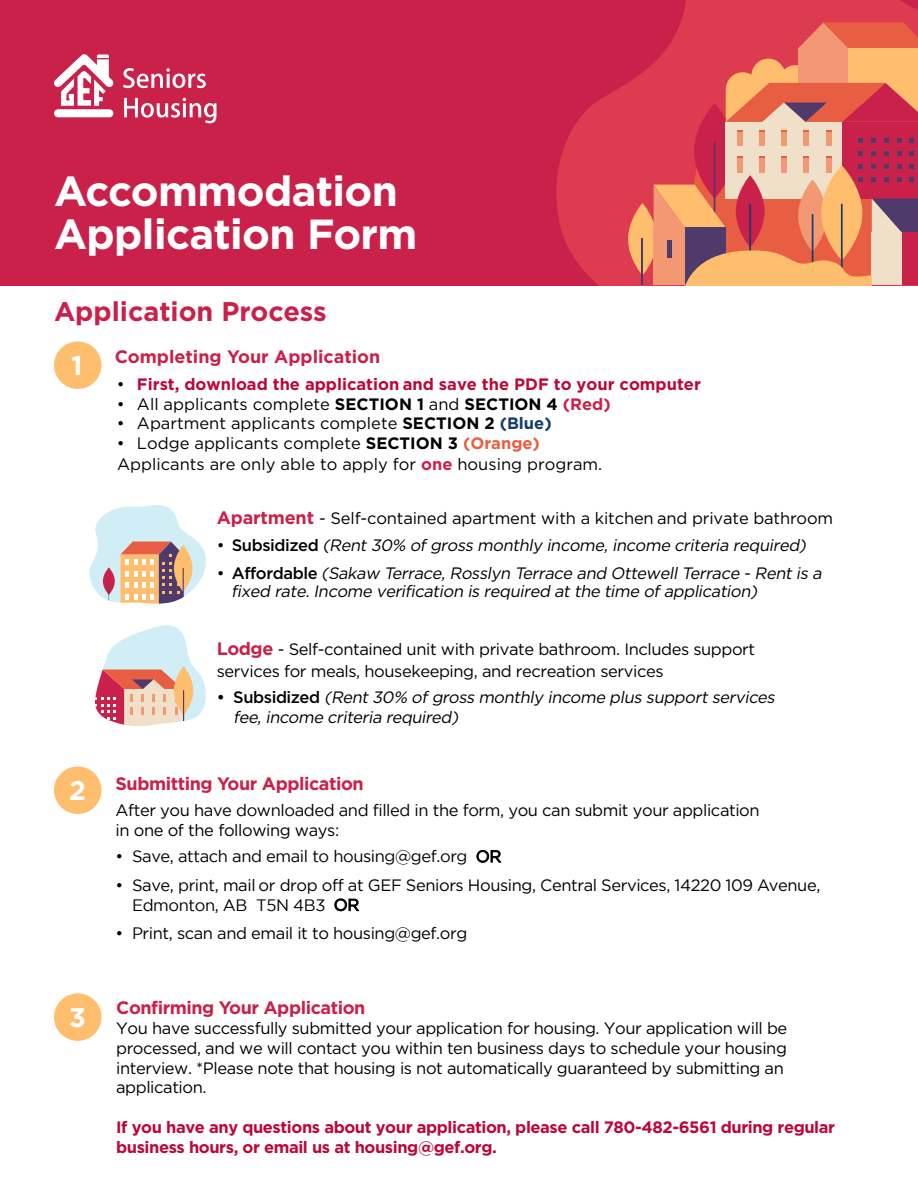
<style>
.page{position:relative;width:918px;height:1188px;background:#fff}
.page>*{position:absolute;margin:0;border:0;box-sizing:border-box;transform-origin:0 0}
.t1{font:700 42px/43.5px "Gotham HTF";letter-spacing:-.015em;color:#fff}
.t2{font:700 27px "Gotham HTF";color:#c9214a}
.t3{font:700 27px "Gotham HTF";color:#fff}
.t4{font:700 18px "Gotham HTF";letter-spacing:-.025em;color:#c9214a}
.t5{font:700 18px "Gotham HTF";color:#c9214a}
.t6{font:16.5px/19.8px "Gotham";letter-spacing:-.025em;color:#000}
.t7{font:italic 16.5px/18.1px "Gotham HTF";color:#000}
.t8{font:16.5px/19.5px "Gotham HTF";letter-spacing:-.025em;color:#000}
.t9{font:16.5px/20.1px "Gotham HTF";color:#000}
.t10{font:700 16.5px/19.8px "Gotham";letter-spacing:-.025em;color:#bb0839}
.t11{font:700 16.5px "Gotham";color:#bb0839}
.s1{font-family:"Gotham HTF";font-weight:400;color:#000}
.s2{font-weight:700}
.s3{font-weight:700;color:#c9214a}
.s4{font-weight:700;color:#123d6b}
.s5{font-weight:700;color:#e85e42}
.s6{font-family:"Gotham HTF";font-weight:700;font-size:18px;color:#c9214a}
.s7{font-family:"Gotham HTF"}
.s8{font-style:normal}
.s9{font-weight:500;font-style:normal}
.s10{font-family:"Gotham"}
</style>
<div class="page">
<div style="left:0;top:0;width:918px;height:285px;background:#c9214a"></div>
<svg style="left:123px;top:68px;width:83px;height:20px"></svg>
<svg style="left:124px;top:98px;width:93px;height:25px"></svg>
<svg style="left:54px;top:54px;width:60px;height:63px"></svg>
<svg style="left:89px;top:505px;width:117px;height:99px"></svg>
<svg style="left:95px;top:625px;width:111px;height:102px"></svg>
<svg style="left:174px;top:666px;width:19px;height:49px"></svg>
<hr style="left:183px;top:690px;width:1px;height:31px;background:#4f3b6b">
<div style="left:54px;top:341px;width:48px;height:48px;background:#ffbd6e;border-radius:50%"></div>
<div style="left:54px;top:766px;width:48px;height:48px;background:#ffbd6e;border-radius:50%"></div>
<div style="left:54px;top:993px;width:48px;height:48px;background:#ffbd6e;border-radius:50%"></div>
<svg style="left:556px;top:0;width:362px;height:285px;fill:#dd3b4f"></svg>
<svg style="left:628px;top:203px;width:29px;height:72px;fill:#ffbd6e"></svg>
<hr style="left:642px;top:238px;width:1px;height:47px;background:#4f3b6b">
<svg style="left:694px;top:103px;width:41px;height:96px"></svg>
<hr style="left:714px;top:142px;width:1px;height:76px;background:#4f3b6b">
<svg style="left:798px;top:23px;width:120px;height:26px"></svg>
<div style="left:798px;top:49px;width:51px;height:73px;background:#f29673"></div>
<div style="left:849px;top:49px;width:69px;height:73px;background:#ffbd6e"></div>
<div style="left:726px;top:122px;width:116px;height:77px;background:#f0e0c9"></div>
<div style="left:842px;top:122px;width:76px;height:77px;background:#c9214a"></div>
<div style="left:737px;top:131px;width:5px;height:15px;background:#f29973"></div>
<div style="left:759px;top:131px;width:6px;height:15px;background:#f29973"></div>
<div style="left:781px;top:131px;width:6px;height:15px;background:#f29973"></div>
<div style="left:804px;top:131px;width:5px;height:15px;background:#f29973"></div>
<div style="left:826px;top:131px;width:5px;height:15px;background:#f29973"></div>
<svg style="left:726px;top:59px;width:192px;height:84px"></svg>
<svg style="left:654px;top:151px;width:264px;height:134px"></svg>
<h1 class="t1" style="left:54px;top:168px;width:365px">Accommodation<br>Application Form</h1>
<h2 class="t2" style="left:54px;top:296px;width:274px">Application Process</h2>
<p class="t5" style="left:115px;top:346px;width:267px">Completing Your Application</p>
<h2 class="t3" style="left:71px;top:350px;width:13px">1</h2>
<p class="t11" style="left:117px;top:373px;width:586px"><span class="s1">•</span> First, download the application and save the PDF to your computer</p>
<p class="t9" style="left:117px;top:393px;width:496px">• All applicants complete <span class="s2">SECTION 1</span> and <span class="s2">SECTION 4</span> <span class="s3">(Red)</span></p>
<p class="t9" style="left:117px;top:413px;width:436px">• Apartment applicants complete <span class="s2">SECTION 2</span> <span class="s4">(Blue)</span></p>
<p class="t9" style="left:117px;top:433px;width:487px">• Lodge applicants complete <span class="s2">SECTION 3</span> <span class="s5">(Orange)<br></span>Applicants are only able to apply for <span class="s3">one</span> housing program.</p>
<p class="t6" style="left:217px;top:508px;width:618px"><span class="s6">Apartment</span> <span class="s7">-</span> Self-contained apartment <span class="s7">with a kitchen</span> and private bathroom</p>
<p class="t7" style="left:217px;top:536px;width:594px"><span class="s8">•</span> <span class="s9">S u b s i d i z e d</span> (Rent 30% of gross monthly income, income criteria required)</p>
<p class="t7" style="left:231px;top:564px;width:595px;text-indent:-15px"><span class="s8">•</span> <span class="s9">A ff o r d a b l e</span> (Sakaw Terrace, Rosslyn Terrace and Ottewell Terrace - Rent is a fixed rate. Income verification is required at the time of application)</p>
<h2 class="t3" style="left:69px;top:775px;width:18px">2</h2>
<h2 class="t3" style="left:69px;top:1002px;width:18px">3</h2>
<p class="t6" style="left:217px;top:639px;width:540px"><span class="s6">Lodge</span> <span class="s7">-</span> Self-contained unit with private bathroom. <span class="s7">Includes support</span></p>
<p class="t8" style="left:217px;top:661px;width:448px">services for meals, housekeeping, and recreation services</p>
<p class="t7" style="left:233px;top:688px;width:546px;line-height:19.8px;text-indent:-17px"><span class="s9">• S u b s i d i z e d</span> (Rent 30% of gross monthly income plus support services fee, income criteria required)</p>
<p class="t4" style="left:116px;top:773px;width:250px">Submitting Your Application</p>
<p class="t8" style="left:116px;top:800px;width:646px">After you have <span class="s10">downloaded and filled in</span> the <span class="s10">form</span>, you can submit your application in one of the following ways:</p>
<p class="t6" style="left:116px;top:846px;width:387px"><span class="s7">•</span> Save, attach and email to housing@gef.org OR</p>
<p class="t8" style="left:116px;top:875px;width:706px">• <span class="s10">Save, print,</span> mail or drop off at GEF Seniors Housing, Central Services, 14220 109 Avenue<span class="s10">,</span></p>
<p class="t6" style="left:132px;top:895px;width:229px">Edmonton, AB T5N 4B3 OR</p>
<p class="t8" style="left:116px;top:923px;width:353px">• <span class="s10">P</span>rint, scan and email it to housing@gef.org</p>
<p class="t4" style="left:116px;top:997px;width:251px">Confirming Your Application</p>
<p class="t6" style="left:116px;top:1018px;width:673px">You have successfully submitted your application for housing. Your application will be processed, and we will contact you within ten business days to schedule your housing interview. *Please note that housing is not automatically guaranteed by submitting an application.</p>
<p class="t10" style="left:116px;top:1117px;width:720px">If you have any questions about your application, please call 780-482-6561 during regular business hours, or email us at housing@gef.org.</p>
</div>
